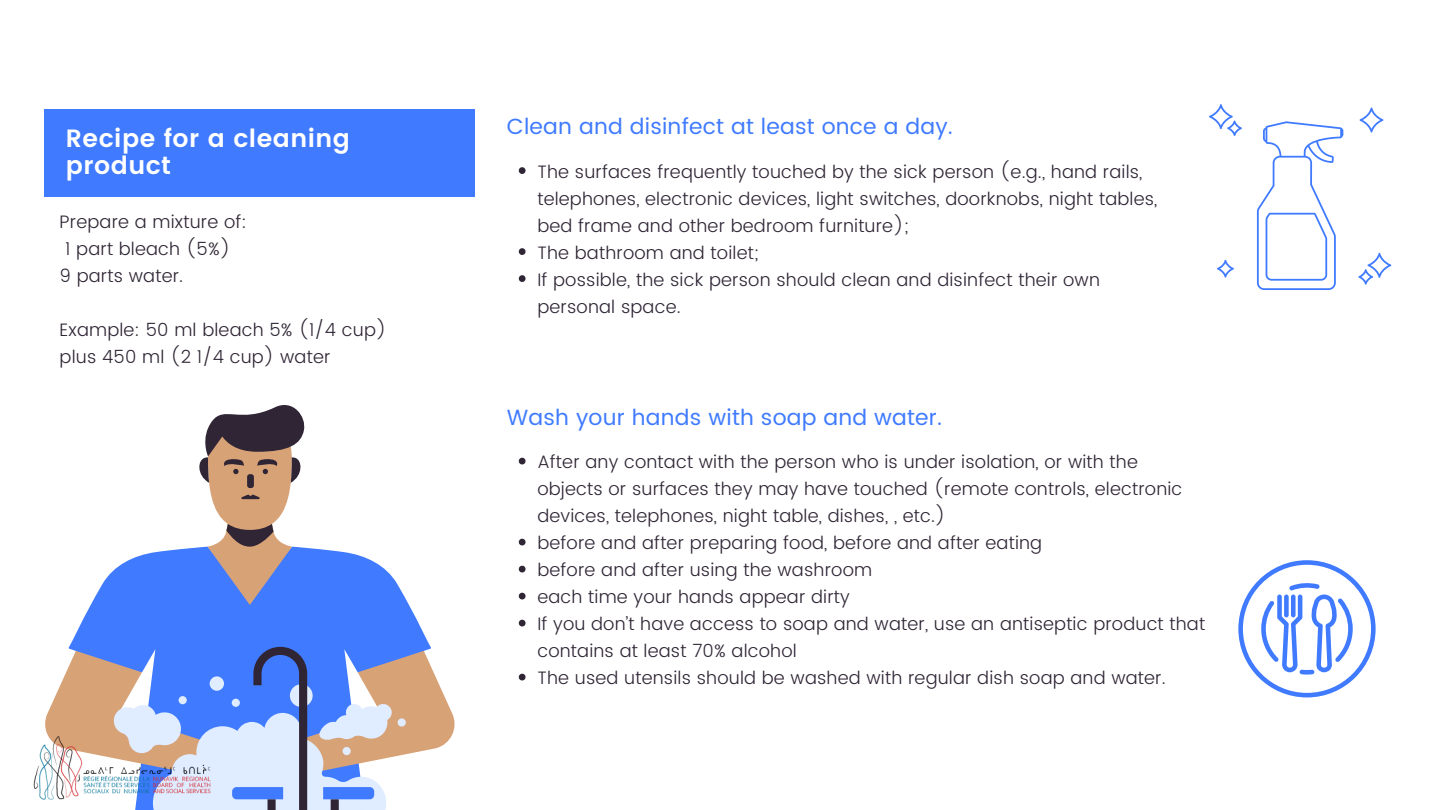
<style>
.page{position:relative;width:1440px;height:810px;background:#fff}
.page>*{position:absolute;margin:0;border:0;box-sizing:border-box;transform-origin:0 0}
.t1{font:800 45.6px "Open Sans";color:#fff}
.t2{font:600 25px/27px "Poppins";letter-spacing:.02em;color:#fff}
.t3{font:22px "Poppins";letter-spacing:.01em;color:#407bff}
.t4{font:300 18px/27px "Poppins";letter-spacing:.01em;color:#2f2535}
</style>
<div class="page">
<svg style="left:45px;top:547px;width:410px;height:208px"></svg>
<svg style="left:113px;top:676px;width:293px;height:134px"></svg>
<svg style="left:204px;top:405px;width:135px;height:405px;background:#7e96d8"></svg>
<svg style="left:199px;top:457px;width:105px;height:90px"></svg>
<img style="left:33px;top:729px;width:220px;height:81px">
<svg style="left:1238px;top:560px;width:138px;height:137px"></svg>
<svg style="left:1257px;top:121px;width:86px;height:169px"></svg>
<svg style="left:1360px;top:108px;width:23px;height:25px"></svg>
<svg style="left:1209px;top:104px;width:33px;height:32px"></svg>
<svg style="left:1358px;top:253px;width:33px;height:32px"></svg>
<svg style="left:1217px;top:260px;width:17px;height:18px"></svg>
<svg style="left:519px;top:167px;width:7px;height:7px"></svg>
<svg style="left:519px;top:248px;width:7px;height:7px"></svg>
<svg style="left:519px;top:275px;width:7px;height:7px"></svg>
<svg style="left:519px;top:458px;width:7px;height:6px"></svg>
<svg style="left:519px;top:539px;width:7px;height:6px"></svg>
<svg style="left:519px;top:566px;width:7px;height:6px"></svg>
<svg style="left:519px;top:593px;width:7px;height:6px"></svg>
<svg style="left:519px;top:620px;width:7px;height:6px"></svg>
<svg style="left:519px;top:674px;width:7px;height:6px"></svg>
<div style="left:44px;top:109px;width:430px;height:88px;background:#407bff"></div>
<h1 class="t1" style="left:132px;top:94px;width:201px">cleaning</h1>
<h2 class="t2" style="left:66px;top:125px;width:286px">Recipe for a cleaning product</h2>
<p class="t4" style="left:60px;top:208px;width:189px">Prepare a mixture of:</p>
<p class="t4" style="left:65px;top:235px;width:167px">1 part bleach (5%)</p>
<p class="t4" style="left:60px;top:262px;width:125px">9 parts water.</p>
<p class="t4" style="left:60px;top:316px;width:328px">Example: 50 ml bleach 5% (1/4 cup) plus 450 ml (2 1/4 cup) water</p>
<p class="t3" style="left:507px;top:114px;width:448px">Clean and disinfect at least once a day.</p>
<p class="t4" style="left:537px;top:158px;width:622px">The surfaces frequently touched by the sick person (e.g., hand rails, telephones, electronic devices, light switches, doorknobs, night tables, bed frame and other bedroom furniture);<br>The bathroom and toilet;<br>If possible, the sick person should clean and disinfect their own personal space.</p>
<p class="t3" style="left:507px;top:404px;width:437px">Wash your hands with soap and water.</p>
<p class="t4" style="left:537px;top:449px;width:669px">After any contact with the person who is under isolation, or with the objects or surfaces they may have touched (remote controls, electronic devices, telephones, night table, dishes, , etc.)<br>before and after preparing food, before and after eating<br>before and after using the washroom<br>each time your hands appear dirty<br>If you don’t have access to soap and water, use an antiseptic product that contains at least 70% alcohol<br>The used utensils should be washed with regular dish soap and water.</p>
</div>
